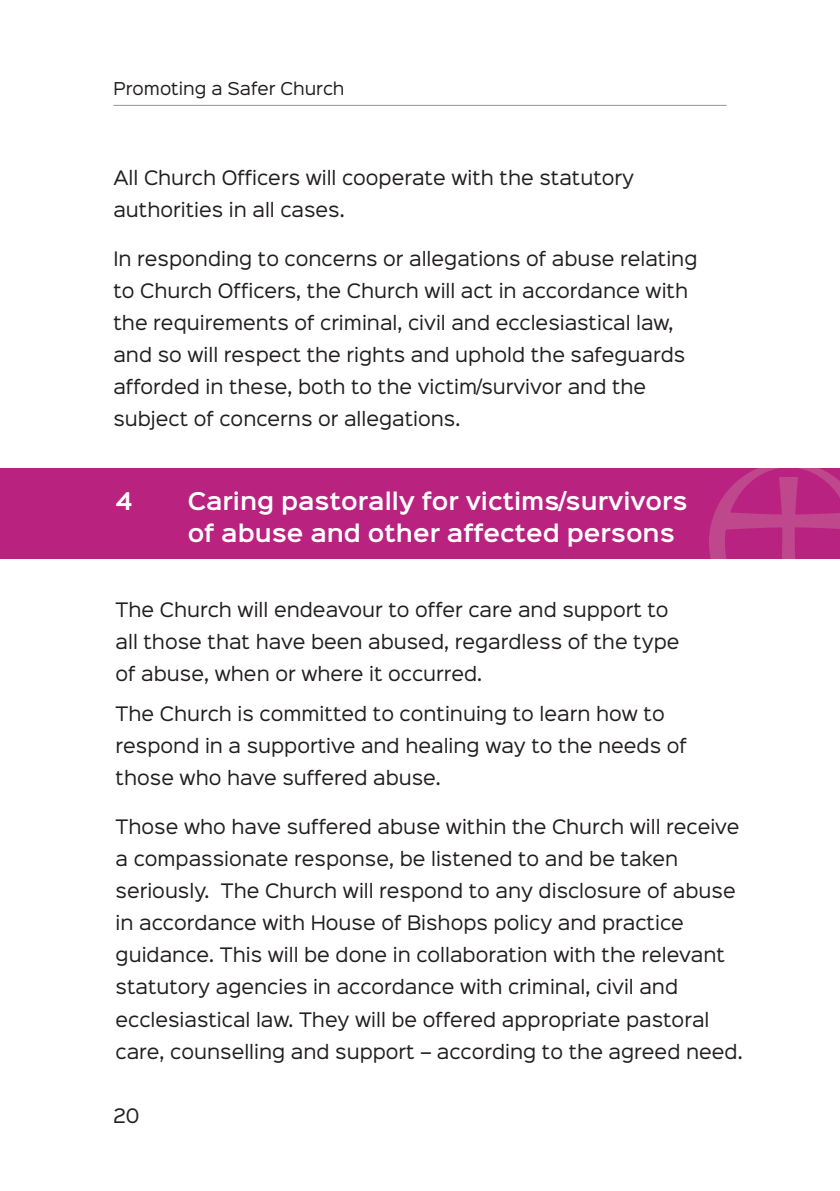
<style>
.page{position:relative;width:840px;height:1191px;background:#fff}
.page>*{position:absolute;margin:0;border:0;box-sizing:border-box;transform-origin:0 0}
.t1{font:600 22px/32px "Sinkin Sans 600";color:#fff}
.t2{font:18px/32px "Sinkin Sans 400";color:#231f20}
.t3{font:16px "Sinkin Sans 400";color:#231f20}
</style>
<div class="page">
<hr style="left:113px;top:105px;width:613px;height:1px;background:#939598">
<div style="left:0;top:468px;width:839px;height:91px;background:#ba2280"></div>
<img style="left:709px;top:468px;width:130px;height:91px">
<p class="t3" style="left:113px;top:82px;width:232px">Promoting a Safer Church</p>
<p class="t2" style="left:113px;top:163px;width:522px">All Church Officers will cooperate with the statutory authorities in all cases.</p>
<p class="t2" style="left:113px;top:244px;width:585px">In responding to concerns or allegations of abuse relating to Church Officers, the Church will act in accordance with the requirements of criminal, civil and ecclesiastical law, and so will respect the rights and uphold the safeguards afforded in these, both to the victim/survivor and the subject of concerns or allegations.</p>
<p class="t1" style="left:115px;top:487px;width:18px">4</p>
<p class="t1" style="left:187px;top:487px;width:501px">Caring pastorally for victims/survivors of abuse and other affected persons</p>
<p class="t2" style="left:115px;top:595px;width:565px">The Church will endeavour to offer care and support to all those that have been abused, regardless of the type of abuse, when or where it occurred.</p>
<p class="t2" style="left:115px;top:700px;width:572px">The Church is committed to continuing to learn how to respond in a supportive and healing way to the needs of those who have suffered abuse.</p>
<p class="t2" style="left:115px;top:813px;width:628px">Those who have suffered abuse within the Church will receive a compassionate response, be listened to and be taken seriously. The Church will respond to any disclosure of abuse in accordance with House of Bishops policy and practice guidance. This will be done in collaboration with the relevant statutory agencies in accordance with criminal, civil and ecclesiastical law. They will be offered appropriate pastoral care, counselling and support – according to the agreed need.</p>
<p class="t2" style="left:113px;top:1101px;width:27px">20</p>
</div>
